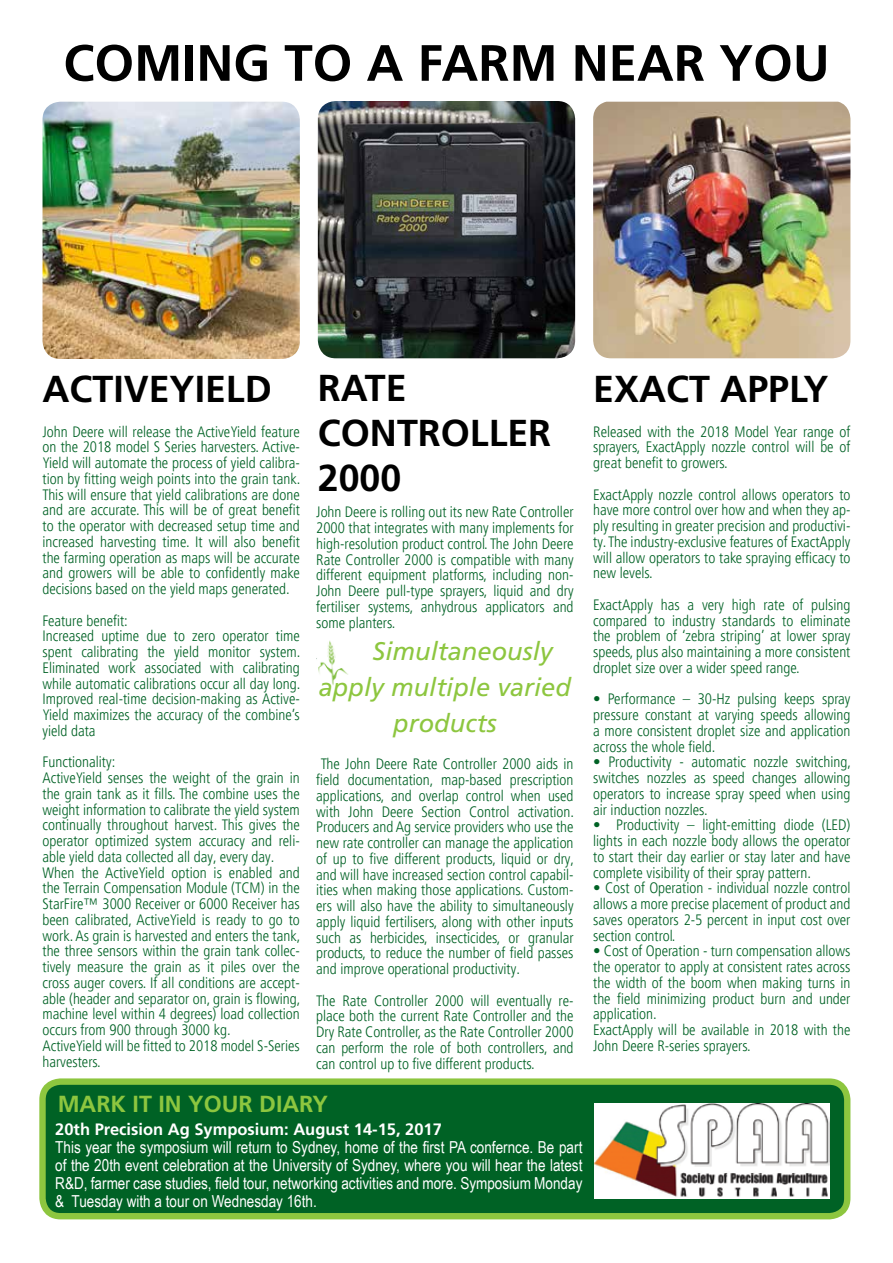
<style>
.page{position:relative;width:893px;height:1263px;background:#fff}
.page>*{position:absolute;margin:0;border:0;box-sizing:border-box;transform-origin:0 0}
.t1{font:700 51px "Frutiger LT Pro";color:#000}
.t2{font:700 37.5px/45px "Frutiger LT Pro";color:#000}
.t3{font:italic 25.5px "Frutiger LT Pro";color:#8dc63f}
.t4{font:700 23.25px "Frutiger LT Pro";color:#8dc63f}
.t5{font:16.5px/18px "Arial Narrow";color:#fff;text-align:justify}
.t6{font:700 16.5px "Frutiger LT Pro";color:#fff}
.t7{font:300 condensed 15px/15.8px "Frutiger LT Pro";color:#006225;text-align:justify}
</style>
<div class="page">
<img style="left:43px;top:102px;width:257px;height:257px">
<img style="left:318px;top:640px;width:30px;height:45px">
<div style="left:43px;top:1081px;width:804px;height:135px;background:#006225;border-radius:18px"></div>
<div style="left:39px;top:1078px;width:811px;height:141px;border:6px solid #8dc63f;border-radius:18px"></div>
<img style="left:318px;top:101px;width:257px;height:257px">
<img style="left:593px;top:102px;width:257px;height:256px">
<img style="left:594px;top:1104px;width:236px;height:95px">
<h1 class="t1" style="left:63px;top:33px;width:768px">COMING TO A FARM NEAR YOU</h1>
<h2 class="t2" style="left:318px;top:366px;width:235px">RATE<br>CONTROLLER<br>2000</h2>
<h2 class="t2" style="left:43px;top:367px;width:231px">ACTIVEYIELD</h2>
<h2 class="t2" style="left:593px;top:367px;width:237px">EXACT APPLY</h2>
<p class="t7" style="left:43px;top:424px;width:259px">John Deere will release the ActiveYield feature on the 2018 model S Series harvesters. Active-Yield will automate the process of yield calibra&shy;tion by fitting weigh points into the grain tank.<br>This will ensure that yield calibrations are done and are accurate. This will be of great benefit to the operator with decreased setup time and increased harvesting time. It will also benefit the farming operation as maps will be accurate and growers will be able to confidently make decisions based on the yield maps generated.</p>
<p class="t7" style="left:43px;top:613px;width:259px;text-align:left">Feature benefit:<br>Increased uptime due to zero operator time spent calibrating the yield monitor system.<br>Eliminated work associated with calibrating while automatic calibrations occur all day long.<br>Improved real-time decision-making as Active-Yield maximizes the accuracy of the combine’s yield data</p>
<p class="t7" style="left:43px;top:754px;width:259px;text-align:left">Functionality:<br>ActiveYield senses the weight of the grain in the grain tank as it fills. The combine uses the weight information to calibrate the yield system continually throughout harvest. This gives the operator optimized system accuracy and reli&shy;able yield data collected all day, every day.<br>When the ActiveYield option is enabled and the Terrain Compensation Module (TCM) in the StarFire™ 3000 Receiver or 6000 Receiver has been calibrated, ActiveYield is ready to go to work. As grain is harvested and enters the tank, the three sensors within the grain tank collec&shy;tively measure the grain as it piles over the cross auger covers. If all conditions are accept&shy;able (header and separator on, grain is flowing, machine level within 4 degrees) load collection occurs from 900 through 3000 kg.<br>ActiveYield will be fitted to 2018 model S-Series harvesters.</p>
<p class="t7" style="left:593px;top:424px;width:259px">Released with the 2018 Model Year range of sprayers, ExactApply nozzle control will be of great benefit to growers.</p>
<p class="t7" style="left:593px;top:487px;width:259px">ExactApply nozzle control allows operators to have more control over how and when they ap&shy;ply resulting in greater precision and productivi&shy;ty. The industry-exclusive features of ExactApply will allow operators to take spraying efficacy to new levels.</p>
<p class="t7" style="left:593px;top:597px;width:259px">ExactApply has a very high rate of pulsing compared to industry standards to eliminate the problem of ‘zebra striping’ at lower spray speeds, plus also maintaining a more consistent droplet size over a wider speed range.</p>
<p class="t7" style="left:593px;top:691px;width:259px">• Performance – 30-Hz pulsing keeps spray pressure constant at varying speeds allowing a more consistent droplet size and application across the whole field.</p>
<p class="t7" style="left:593px;top:754px;width:259px">• Productivity - automatic nozzle switching, switches nozzles as speed changes allowing operators to increase spray speed when using air induction nozzles.</p>
<p class="t7" style="left:593px;top:817px;width:259px">• Productivity – light-emitting diode (LED) lights in each nozzle body allows the operator to start their day earlier or stay later and have complete visibility of their spray pattern.</p>
<p class="t7" style="left:593px;top:880px;width:259px">• Cost of Operation - individual nozzle control allows a more precise placement of product and saves operators 2-5 percent in input cost over section control.</p>
<p class="t7" style="left:593px;top:943px;width:259px;text-align:left">• Cost of Operation - turn compensation allows the operator to apply at consistent rates across the width of the boom when making turns in the field minimizing product burn and under application.<br>ExactApply will be available in 2018 with the John Deere R-series sprayers.</p>
<p class="t7" style="left:316px;top:504px;width:259px">John Deere is rolling out its new Rate Controller 2000 that integrates with many implements for high-resolution product control. The John Deere Rate Controller 2000 is compatible with many different equipment platforms, including non-John Deere pull-type sprayers, liquid and dry fertiliser systems, anhydrous applicators and some planters.</p>
<h3 class="t3" style="left:373px;top:636px;width:181px">Simultaneously</h3>
<h3 class="t3" style="left:319px;top:672px;width:254px">apply multiple varied</h3>
<h3 class="t3" style="left:393px;top:708px;width:105px">products</h3>
<p class="t7" style="left:316px;top:756px;width:259px">The John Deere Rate Controller 2000 aids in field documentation, map-based prescription applications, and overlap control when used with John Deere Section Control activation.<br>Producers and Ag service providers who use the new rate controller can manage the application of up to five different products, liquid or dry, and will have increased section control capabil&shy;ities when making those applications. Custom&shy;ers will also have the ability to simultaneously apply liquid fertilisers, along with other inputs such as herbicides, insecticides, or granular products, to reduce the number of field passes and improve operational productivity.</p>
<p class="t7" style="left:316px;top:993px;width:259px">The Rate Controller 2000 will eventually re&shy;place both the current Rate Controller and the Dry Rate Controller, as the Rate Controller 2000 can perform the role of both controllers, and can control up to five different products.</p>
<h3 class="t4" style="left:58px;top:1090px;width:272px">MARK IT IN YOUR DIARY</h3>
<p class="t6" style="left:55px;top:1119px;width:388px">20th Precision Ag Symposium: August 14-15, 2017</p>
<p class="t5" style="left:55px;top:1137px;width:529px">This year the symposium will return to Sydney, home of the first PA confernce. Be part of the 20th event celebration at the University of Sydney, where you will hear the latest R&amp;D, farmer case studies, field tour, networking activities and more. Symposium Monday &amp; Tuesday with a tour on Wednesday 16th.</p>
</div>
